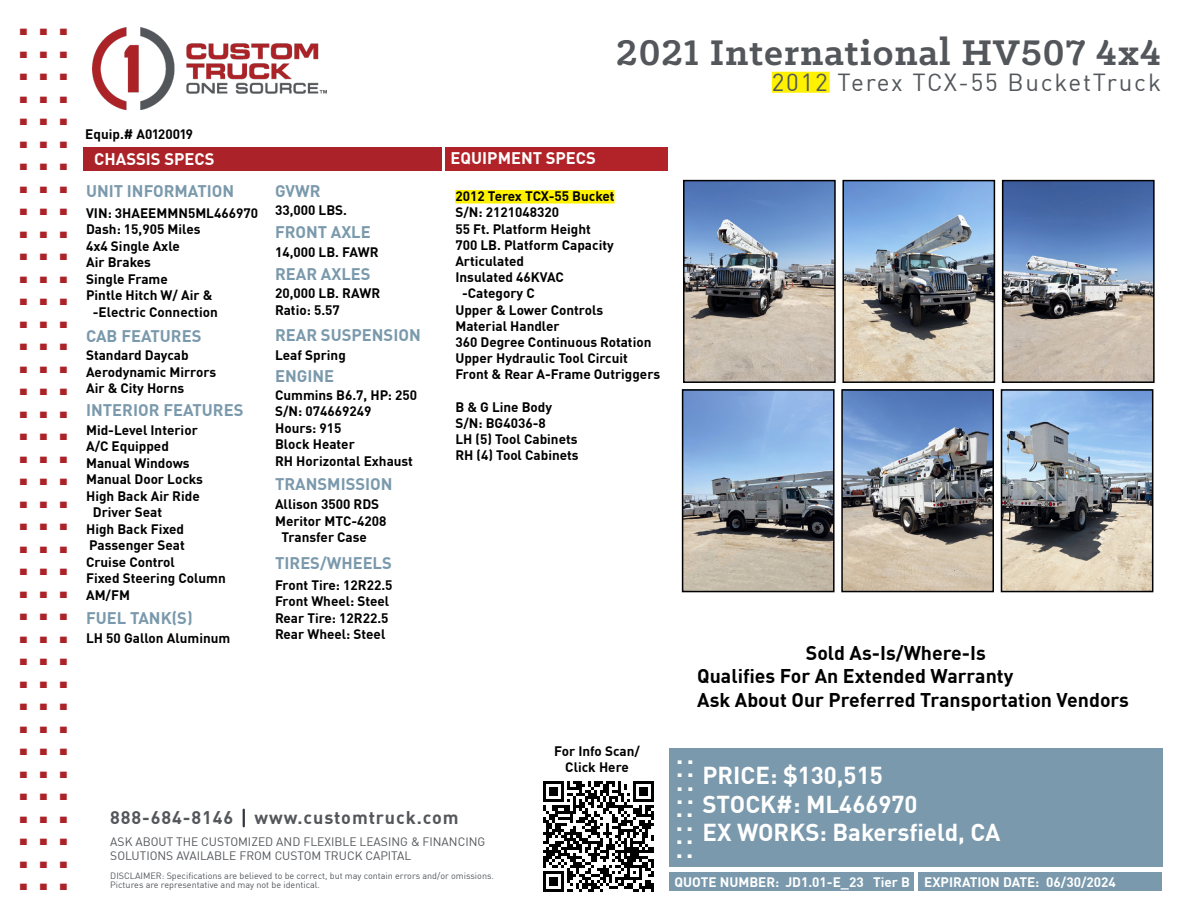
<style>
.page{position:relative;width:1188px;height:918px;background:#fff}
.page>*{position:absolute;margin:0;border:0;box-sizing:border-box;transform-origin:0 0}
.t1{font:700 45px "DIN Pro";color:#ab2328}
.t2{font:700 40.35px "Klinic Slab";letter-spacing:.025em;color:#53565a}
.t3{font:700 25.5px "DIN Pro";color:#fff}
.t4{font:24.15px "DIN Pro";letter-spacing:.075em;color:#53565a}
.t5{font:700 24px/28.8px "DIN Pro";color:#fff}
.t6{font:700 19.5px/23.4px "DIN Pro";color:#000}
.t7{font:700 18px "DIN Pro";letter-spacing:.05em;color:#53565a}
.t8{font:700 16.5px "DIN Pro";color:#7a99ac}
.t9{font:700 16.5px "DIN Pro";color:#fff}
.t10{font:700 13.5px/16.5px "DIN Pro";color:#000}
.t11{font:700 13.5px "DIN Pro";color:#fff}
.t12{font:12px "DIN Pro";color:#53565a}
.t13{font:9px/9px "DIN Pro";color:#53565a}
</style>
<div class="page">
<img style="left:92px;top:28px;width:235px;height:82px">
<div style="left:669px;top:748px;width:493px;height:119px;background:#7a99ac"></div>
<div style="left:919px;top:872px;width:243px;height:19px;background:#7a99ac"></div>
<div style="left:669px;top:872px;width:244px;height:19px;background:#7a99ac"></div>
<div style="left:83px;top:147px;width:359px;height:24px;background:#ab2328"></div>
<div style="left:772px;top:72px;width:58px;height:21px;background:#fff200"></div>
<div style="left:445px;top:147px;width:223px;height:23px;background:#b12328"></div>
<div style="left:455px;top:190px;width:160px;height:13px;background:#fff200"></div>
<svg style="left:243px;top:810px;width:2px;height:16px"></svg>
<img style="left:686px;top:183px;width:147px;height:197px">
<div style="left:683px;top:180px;width:153px;height:203px;border:2px solid #000"></div>
<img style="left:845px;top:183px;width:147px;height:197px">
<div style="left:842px;top:180px;width:153px;height:203px;border:2px solid #000"></div>
<img style="left:1005px;top:183px;width:147px;height:197px">
<div style="left:1002px;top:180px;width:153px;height:203px;border:2px solid #000"></div>
<img style="left:685px;top:392px;width:147px;height:197px">
<div style="left:682px;top:389px;width:153px;height:203px;border:2px solid #000"></div>
<img style="left:844px;top:392px;width:147px;height:197px">
<div style="left:841px;top:389px;width:153px;height:203px;border:2px solid #000"></div>
<img style="left:1004px;top:392px;width:146px;height:197px">
<div style="left:1001px;top:389px;width:152px;height:203px;border:2px solid #000"></div>
<svg style="left:543px;top:781px;width:111px;height:111px"></svg>
<h1 class="t1" style="left:17px;top:-16px;width:54px">...</h1>
<h1 class="t1" style="left:17px;top:6px;width:54px">...</h1>
<h1 class="t1" style="left:17px;top:29px;width:54px">...</h1>
<h1 class="t1" style="left:17px;top:51px;width:54px">...</h1>
<h1 class="t1" style="left:17px;top:74px;width:54px">...</h1>
<h1 class="t1" style="left:17px;top:96px;width:54px">...</h1>
<h1 class="t1" style="left:17px;top:119px;width:54px">...</h1>
<h1 class="t1" style="left:17px;top:141px;width:54px">...</h1>
<h1 class="t1" style="left:17px;top:164px;width:54px">...</h1>
<h1 class="t1" style="left:17px;top:186px;width:54px">...</h1>
<h1 class="t1" style="left:17px;top:209px;width:54px">...</h1>
<h1 class="t1" style="left:17px;top:231px;width:54px">...</h1>
<h1 class="t1" style="left:17px;top:254px;width:54px">...</h1>
<h1 class="t1" style="left:17px;top:276px;width:54px">...</h1>
<h1 class="t1" style="left:17px;top:299px;width:54px">...</h1>
<h1 class="t1" style="left:17px;top:321px;width:54px">...</h1>
<h1 class="t1" style="left:17px;top:344px;width:54px">...</h1>
<h1 class="t1" style="left:17px;top:366px;width:54px">...</h1>
<h1 class="t1" style="left:17px;top:389px;width:54px">...</h1>
<h1 class="t1" style="left:17px;top:411px;width:54px">...</h1>
<h1 class="t1" style="left:17px;top:434px;width:54px">...</h1>
<h1 class="t1" style="left:17px;top:456px;width:54px">...</h1>
<h1 class="t1" style="left:17px;top:479px;width:54px">...</h1>
<h1 class="t1" style="left:17px;top:501px;width:54px">...</h1>
<h1 class="t1" style="left:17px;top:524px;width:54px">...</h1>
<h1 class="t1" style="left:17px;top:546px;width:54px">...</h1>
<h1 class="t1" style="left:17px;top:569px;width:54px">...</h1>
<h1 class="t1" style="left:17px;top:591px;width:54px">...</h1>
<h1 class="t1" style="left:17px;top:614px;width:54px">...</h1>
<h1 class="t1" style="left:17px;top:636px;width:54px">...</h1>
<h1 class="t1" style="left:17px;top:659px;width:54px">...</h1>
<h1 class="t1" style="left:17px;top:681px;width:54px">...</h1>
<h1 class="t1" style="left:17px;top:704px;width:54px">...</h1>
<h1 class="t1" style="left:17px;top:726px;width:54px">...</h1>
<h1 class="t1" style="left:17px;top:749px;width:54px">...</h1>
<h1 class="t1" style="left:17px;top:771px;width:54px">...</h1>
<h1 class="t1" style="left:17px;top:794px;width:54px">...</h1>
<h1 class="t1" style="left:17px;top:816px;width:54px">...</h1>
<h1 class="t1" style="left:17px;top:839px;width:54px">...</h1>
<p class="t10" style="left:85px;top:125px;width:109px">Equip.# A0120019</p>
<p class="t9" style="left:94px;top:146px;width:122px">CHASSIS SPECS</p>
<p class="t8" style="left:86px;top:178px;width:150px">UNIT INFORMATION</p>
<p class="t10" style="left:86px;top:204px;width:173px">VIN: 3HAEEMMN5ML466970</p>
<p class="t10" style="left:86px;top:220px;width:116px">Dash: 15,905 Miles</p>
<p class="t10" style="left:86px;top:237px;width:95px">4x4 Single Axle</p>
<p class="t10" style="left:86px;top:253px;width:66px">Air Brakes</p>
<p class="t10" style="left:86px;top:270px;width:83px">Single Frame</p>
<p class="t10" style="left:86px;top:286px;width:128px">Pintle Hitch W/ Air &amp;</p>
<p class="t10" style="left:93px;top:303px;width:127px">-Electric Connection</p>
<p class="t8" style="left:86px;top:323px;width:117px">CAB FEATURES</p>
<p class="t10" style="left:86px;top:346px;width:132px">Standard Daycab<br>Aerodynamic Mirrors<br>Air &amp; City Horns</p>
<p class="t10" style="left:86px;top:421px;width:113px">Mid-Level Interior</p>
<p class="t10" style="left:86px;top:437px;width:84px">A/C Equipped</p>
<p class="t10" style="left:86px;top:454px;width:105px">Manual Windows</p>
<p class="t10" style="left:86px;top:470px;width:119px">Manual Door Locks</p>
<p class="t10" style="left:86px;top:487px;width:115px">High Back Air Ride</p>
<p class="t10" style="left:93px;top:503px;width:71px">Driver Seat</p>
<p class="t10" style="left:86px;top:520px;width:100px">High Back Fixed</p>
<p class="t10" style="left:89px;top:536px;width:97px">Passenger Seat</p>
<p class="t10" style="left:86px;top:553px;width:90px">Cruise Control</p>
<p class="t10" style="left:86px;top:569px;width:141px">Fixed Steering Column</p>
<p class="t10" style="left:86px;top:586px;width:45px">AM/FM</p>
<p class="t8" style="left:86px;top:397px;width:159px">INTERIOR FEATURES</p>
<p class="t8" style="left:86px;top:605px;width:108px">FUEL TANK(S)</p>
<p class="t10" style="left:86px;top:629px;width:146px">LH 50 Gallon Aluminum</p>
<p class="t8" style="left:275px;top:178px;width:47px">GVWR</p>
<p class="t10" style="left:275px;top:201px;width:73px">33,000 LBS.</p>
<p class="t8" style="left:275px;top:219px;width:97px">FRONT AXLE</p>
<p class="t8" style="left:275px;top:261px;width:97px">REAR AXLES</p>
<p class="t10" style="left:275px;top:243px;width:105px">14,000 LB. FAWR</p>
<p class="t10" style="left:275px;top:284px;width:107px">20,000 LB. RAWR<br>Ratio: 5.57</p>
<p class="t10" style="left:275px;top:346px;width:72px">Leaf Spring</p>
<p class="t8" style="left:275px;top:322px;width:147px">REAR SUSPENSION</p>
<p class="t8" style="left:275px;top:363px;width:61px">ENGINE</p>
<p class="t10" style="left:275px;top:386px;width:143px">Cummins B6.7, HP: 250<br>S/N: 074669249<br>Hours: 915<br>Block Heater<br>RH Horizontal Exhaust</p>
<p class="t10" style="left:275px;top:495px;width:106px">Allison 3500 RDS</p>
<p class="t10" style="left:275px;top:512px;width:113px">Meritor MTC-4208</p>
<p class="t10" style="left:281px;top:528px;width:87px">Transfer Case</p>
<p class="t8" style="left:275px;top:471px;width:119px">TRANSMISSION</p>
<p class="t8" style="left:275px;top:550px;width:118px">TIRES/WHEELS</p>
<p class="t10" style="left:275px;top:576px;width:119px">Front Tire: 12R22.5<br>Front Wheel: Steel<br>Rear Tire: 12R22.5<br>Rear Wheel: Steel</p>
<h2 class="t2" style="left:616px;top:26px;width:546px">2021 International HV507 4x4</h2>
<h3 class="t4" style="left:772px;top:64px;width:391px">2012 Terex TCX-55 BucketTruck</h3>
<p class="t9" style="left:451px;top:145px;width:147px">EQUIPMENT SPECS</p>
<p class="t10" style="left:455px;top:187px;width:161px">2012 Terex TCX-55 Bucket</p>
<p class="t10" style="left:455px;top:203px;width:105px">S/N: 2121048320</p>
<p class="t10" style="left:455px;top:220px;width:137px">55 Ft. Platform Height</p>
<p class="t10" style="left:455px;top:236px;width:160px">700 LB. Platform Capacity</p>
<p class="t10" style="left:455px;top:252px;width:70px">Articulated</p>
<p class="t10" style="left:455px;top:268px;width:110px">Insulated 46KVAC</p>
<p class="t10" style="left:462px;top:284px;width:74px">-Category C</p>
<p class="t10" style="left:455px;top:301px;width:149px">Upper &amp; Lower Controls</p>
<p class="t10" style="left:455px;top:317px;width:106px">Material Handler</p>
<p class="t10" style="left:455px;top:333px;width:198px">360 Degree Continuous Rotation</p>
<p class="t10" style="left:455px;top:349px;width:174px">Upper Hydraulic Tool Circuit</p>
<p class="t10" style="left:455px;top:365px;width:206px">Front &amp; Rear A-Frame Outriggers</p>
<p class="t10" style="left:455px;top:398px;width:125px">B &amp; G Line Body<br>S/N: BG4036-8<br>LH (5) Tool Cabinets<br>RH (4) Tool Cabinets</p>
<h3 class="t6" style="left:697px;top:640px;width:433px;text-indent:109px">Sold As-Is/Where-Is<br>Qualifies For An Extended Warranty<br>Ask About Our Preferred Transportation Vendors</h3>
<p class="t10" style="left:554px;top:742px;width:87px;text-align:center">For Info Scan/<br>Click Here</p>
<h3 class="t3" style="left:676px;top:734px;width:20px">..</h3>
<h3 class="t3" style="left:676px;top:748px;width:20px">..</h3>
<h3 class="t3" style="left:676px;top:761px;width:20px">..</h3>
<h3 class="t3" style="left:676px;top:775px;width:20px">..</h3>
<h3 class="t5" style="left:703px;top:759px;width:216px">PRICE: $130,515<br>STOCK#: ML466970</h3>
<h3 class="t7" style="left:110px;top:803px;width:350px">888-684-8146 www.customtruck.com</h3>
<h3 class="t3" style="left:676px;top:788px;width:19px">..</h3>
<h3 class="t3" style="left:676px;top:801px;width:19px">..</h3>
<h3 class="t3" style="left:676px;top:815px;width:19px">..</h3>
<h3 class="t3" style="left:676px;top:828px;width:19px">..</h3>
<h3 class="t5" style="left:703px;top:817px;width:299px">EX WORKS: Bakersfield, CA</h3>
<p class="t12" style="left:110px;top:832px;width:377px">ASK ABOUT THE CUSTOMIZED AND FLEXIBLE LEASING &amp; FINANCING</p>
<p class="t12" style="left:110px;top:847px;width:303px">SOLUTIONS AVAILABLE FROM CUSTOM TRUCK CAPITAL</p>
<p class="t13" style="left:110px;top:871px;width:385px">DISCLAIMER: Specifications are believed to be correct, but may contain errors and/or omissions.<br>Pictures are representative and may not be identical.</p>
<p class="t11" style="left:675px;top:871px;width:443px">QUOTE NUMBER: JD1.01-E_23 Tier B EXPIRATION DATE: 06/30/2024</p>
</div>
